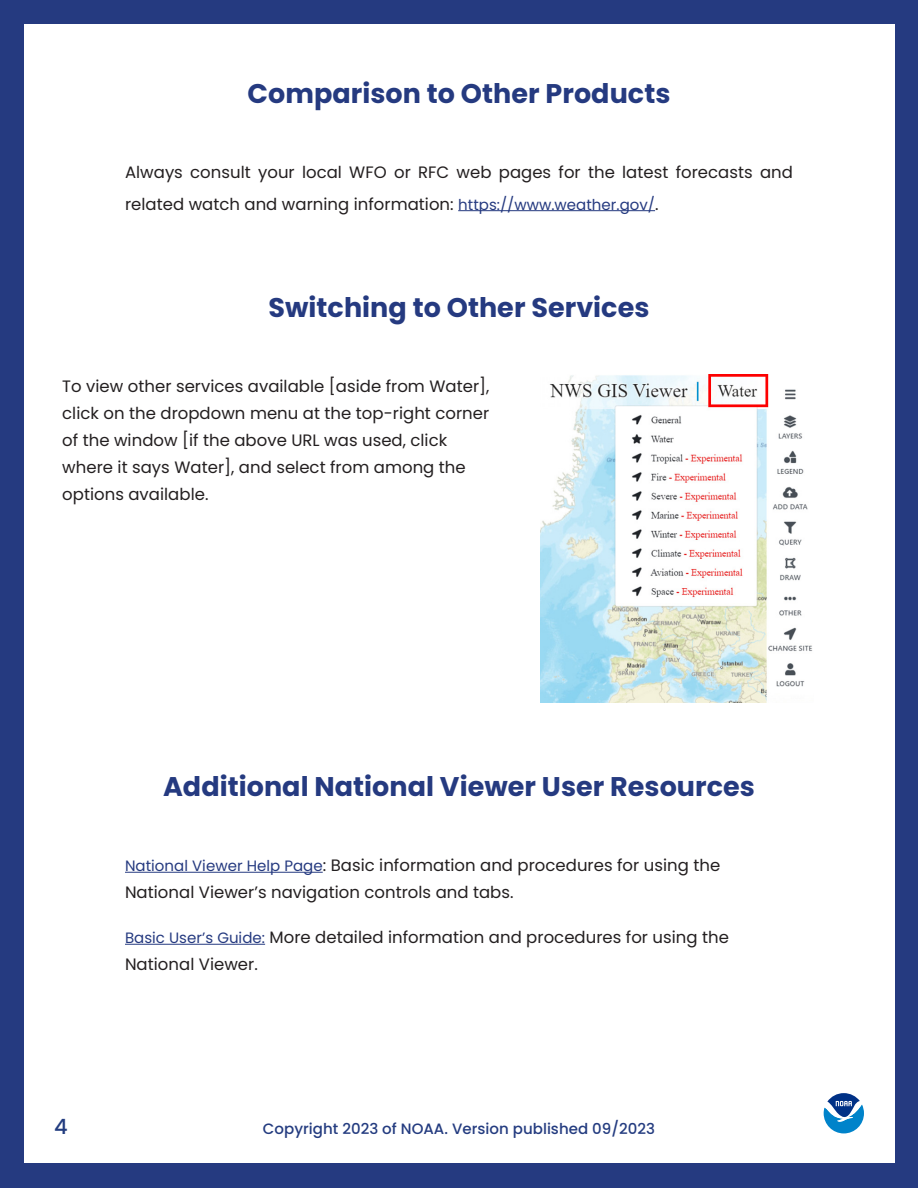
<style>
.page{position:relative;width:918px;height:1188px;background:#253a80}
.page>*{position:absolute;margin:0;border:0;box-sizing:border-box;transform-origin:0 0}
.t1{font:700 27px "Poppins";color:#253a80}
.t2{font:500 21px "Poppins";color:#233d80}
.t3{font:16.5px/27px "Poppins";color:#231f20}
.t4{font:500 15px "Poppins";color:#243c80}
.s1{font-size:15px;color:#253a80}
</style>
<div class="page">
<div style="left:24px;top:25px;width:870px;height:1138px;background:#fff"></div>
<svg style="left:824px;top:1093px;width:40px;height:40px"></svg>
<hr style="left:458px;top:210px;width:197px;height:1px;background:#253a80">
<hr style="left:125px;top:872px;width:198px;height:1px;background:#253a80">
<hr style="left:125px;top:944px;width:140px;height:1px;background:#253a80">
<img style="left:540px;top:375px;width:273px;height:327px">
<p class="t1" style="left:248px;top:78px;width:424px">Comparison to Other Products</p>
<p class="t3" style="left:125px;top:157px;width:670px;line-height:31.5px">Always consult your local WFO or RFC web pages for the latest forecasts and related watch and warning information: <span class="s1">https://www.weather.gov/</span>.</p>
<p class="t1" style="left:269px;top:292px;width:382px">Switching to Other Services</p>
<p class="t3" style="left:62px;top:373px;width:429px">To view other services available [aside from Water], click on the dropdown menu at the top-right corner of the window [if the above URL was used, click where it says Water], and select from among the options available.</p>
<p class="t1" style="left:163px;top:771px;width:593px">Additional National Viewer User Resources</p>
<p class="t3" style="left:125px;top:852px;width:597px"><span class="s1">National Viewer Help Page</span>: Basic information and procedures for using the<br>National Viewer’s navigation controls and tabs.</p>
<p class="t3" style="left:125px;top:924px;width:605px"><span class="s1">Basic User’s Guide:</span> More detailed information and procedures for using the<br>National Viewer.</p>
<p class="t2" style="left:54px;top:1114px;width:15px">4</p>
<p class="t4" style="left:263px;top:1120px;width:394px">Copyright 2023 of NOAA. Version published 09/2023</p>
</div>
